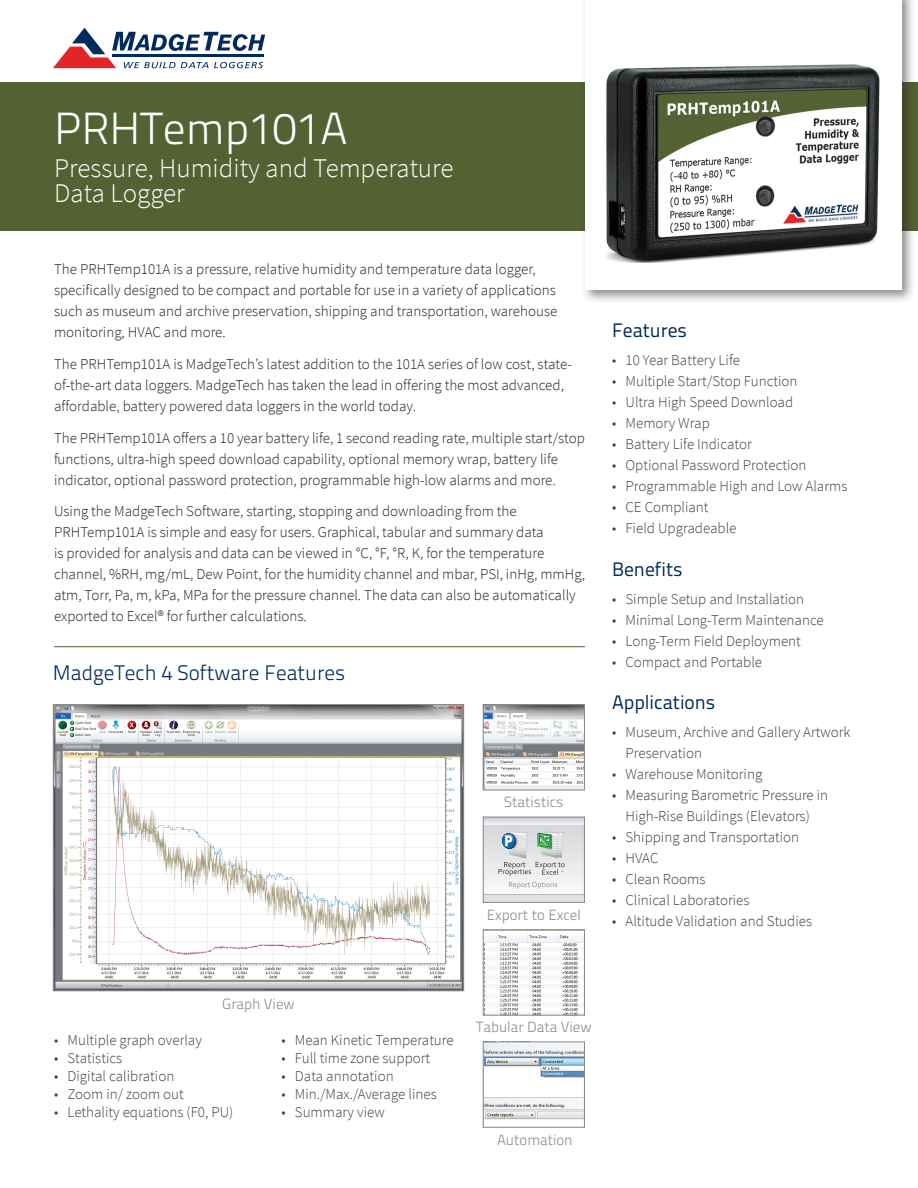
<style>
.page{position:relative;width:918px;height:1188px;background:#fff}
.page>*{position:absolute;margin:0;border:0;box-sizing:border-box;transform-origin:0 0}
.t1{font:300 45px "Titillium Text 22 L";color:#fff}
.t2{font:300 27px/25.5px "Source Sans Pro";color:#fff}
.t3{font:300 21px "Titillium Text 22 L";color:#00295c}
.Subhead{font:19.5px "Titillium Text 22 L";color:#00295c}
.body{font:300 15px/21px "Source Sans Pro";color:#231f20}
.t4{font:300 15px/21px "Source Sans Pro";color:#3e3e3f}
.t5{font:300 14.7px "Titillium Text 22 L";color:#898b8e}
</style>
<div class="page">
<div style="left:0;top:82px;width:918px;height:149px;background:#546133"></div>
<div style="left:581px;top:0;width:335px;height:304px;background:#231f20;opacity:.5"></div>
<div style="left:585px;top:0;width:317px;height:289px;background:#fff"></div>
<svg style="left:53px;top:28px;width:212px;height:40px"></svg>
<hr style="left:112px;top:54px;width:152px;height:3px;background:#00295c">
<img style="left:485px;top:706px;width:98px;height:82px">
<div style="left:483px;top:704px;width:102px;height:86px;border:1px solid #898b8e"></div>
<img style="left:485px;top:931px;width:98px;height:83px">
<div style="left:483px;top:929px;width:102px;height:87px;border:1px solid #898b8e"></div>
<img style="left:485px;top:1043px;width:98px;height:77px">
<div style="left:483px;top:1041px;width:102px;height:87px;border:1px solid #898b8e"></div>
<svg style="left:485px;top:824px;width:98px;height:63px"></svg>
<hr style="left:483px;top:825px;width:101px;height:1px;background:#b8b9bc">
<hr style="left:483px;top:894px;width:101px;height:1px;background:#b8b9bc">
<div style="left:483px;top:895px;width:101px;height:7px;background:#e0e1e3"></div>
<div style="left:483px;top:817px;width:101px;height:7px;background:#e1dee8"></div>
<div style="left:483px;top:817px;width:102px;height:86px;border:1px solid #898b8e"></div>
<svg style="left:509px;top:882px;width:48px;height:7px"></svg>
<hr style="left:54px;top:646px;width:531px;height:1px;background:#546133">
<img style="left:55px;top:706px;width:407px;height:283px">
<div style="left:53px;top:704px;width:411px;height:287px;border:1px solid #898b8e"></div>
<img style="left:605px;top:64px;width:275px;height:199px">
<svg style="left:499px;top:832px;width:66px;height:44px;background:#c0cccc"></svg>
<p class="t1" style="left:54px;top:96px;width:295px">PRHTemp101A</p>
<p class="t2" style="left:54px;top:155px;width:401px">Pressure, Humidity and Temperature<br>Data Logger</p>
<p class="body" style="left:54px;top:259px;width:505px">The PRHTemp101A is a pressure, relative humidity and temperature data logger, specifically designed to be compact and portable for use in a variety of applications such as museum and archive preservation, shipping and transportation, warehouse monitoring, HVAC and more.</p>
<p class="body" style="left:54px;top:353px;width:519px">The PRHTemp101A is MadgeTech’s latest addition to the 101A series of low cost, state&shy;of-the-art data loggers. MadgeTech has taken the lead in offering the most advanced, affordable, battery powered data loggers in the world today.</p>
<p class="body" style="left:54px;top:427px;width:532px">The PRHTemp101A offers a 10 year battery life, 1 second reading rate, multiple start/stop functions, ultra-high speed download capability, optional memory wrap, battery life indicator, optional password protection, programmable high-low alarms and more.</p>
<p class="body" style="left:54px;top:501px;width:533px">Using the MadgeTech Software, starting, stopping and downloading from the PRHTemp101A is simple and easy for users. Graphical, tabular and summary data<br>is provided for analysis and data can be viewed in °C, °F, °R, K, for the temperature channel, %RH, mg/mL, Dew Point, for the humidity channel and mbar, PSI, inHg, mmHg, atm, Torr, Pa, m, kPa, MPa for the pressure channel. The data can also be automatically exported to Excel® for further calculations.</p>
<p class="t3" style="left:53px;top:658px;width:294px">MadgeTech 4 Software Features</p>
<p class="t5" style="left:504px;top:791px;width:61px">Statistics</p>
<p class="t5" style="left:487px;top:904px;width:96px">Export to Excel</p>
<p class="Subhead" style="left:612px;top:316px;width:77px">Features</p>
<p class="t4" style="left:612px;top:350px;width:130px">• 10 Year Battery Life</p>
<p class="t4" style="left:612px;top:371px;width:187px">• Multiple Start/Stop Function</p>
<p class="t4" style="left:612px;top:392px;width:183px">• Ultra High Speed Download</p>
<p class="t4" style="left:612px;top:413px;width:99px">• Memory Wrap</p>
<p class="t4" style="left:612px;top:434px;width:141px">• Battery Life Indicator</p>
<p class="t4" style="left:612px;top:455px;width:196px">• Optional Password Protection</p>
<p class="t4" style="left:612px;top:476px;width:237px">• Programmable High and Low Alarms</p>
<p class="t4" style="left:612px;top:497px;width:98px">• CE Compliant</p>
<p class="t4" style="left:612px;top:518px;width:126px">• Field Upgradeable</p>
<p class="Subhead" style="left:612px;top:555px;width:72px">Benefits</p>
<p class="t4" style="left:612px;top:588px;width:194px">• Simple Setup and Installation</p>
<p class="t4" style="left:612px;top:609px;width:213px">• Minimal Long-Term Maintenance</p>
<p class="t4" style="left:612px;top:630px;width:190px">• Long-Term Field Deployment</p>
<p class="t4" style="left:612px;top:651px;width:152px">• Compact and Portable</p>
<p class="Subhead" style="left:612px;top:688px;width:105px">Applications</p>
<p class="t4" style="left:626px;top:722px;width:227px;text-indent:-14px">• Museum, Archive and Gallery Artwork<br>Preservation</p>
<p class="t4" style="left:612px;top:764px;width:152px">• Warehouse Monitoring</p>
<p class="t4" style="left:612px;top:785px;width:218px;text-align:center">• Measuring Barometric Pressure in<br>High-Rise Buildings (Elevators)</p>
<p class="t4" style="left:612px;top:827px;width:189px">• Shipping and Transportation</p>
<p class="t4" style="left:612px;top:848px;width:48px">• HVAC</p>
<p class="t4" style="left:612px;top:869px;width:95px">• Clean Rooms</p>
<p class="t4" style="left:612px;top:890px;width:139px">• Clinical Laboratories</p>
<p class="t4" style="left:612px;top:911px;width:202px">• Altitude Validation and Studies</p>
<p class="t5" style="left:222px;top:993px;width:74px">Graph View</p>
<p class="t4" style="left:54px;top:1030px;width:150px">• Multiple graph overlay</p>
<p class="t4" style="left:54px;top:1048px;width:70px">• Statistics</p>
<p class="t4" style="left:54px;top:1066px;width:122px">• Digital calibration</p>
<p class="t4" style="left:54px;top:1084px;width:131px">• Zoom in/ zoom out</p>
<p class="t4" style="left:54px;top:1102px;width:181px">• Lethality equations (F0, PU)</p>
<p class="t4" style="left:281px;top:1030px;width:174px">• Mean Kinetic Temperature</p>
<p class="t4" style="left:281px;top:1048px;width:150px">• Full time zone support</p>
<p class="t4" style="left:281px;top:1066px;width:114px">• Data annotation</p>
<p class="t4" style="left:281px;top:1084px;width:157px">• Min./Max./Average lines</p>
<p class="t4" style="left:281px;top:1102px;width:105px">• Summary view</p>
<p class="t5" style="left:476px;top:1016px;width:117px">Tabular Data View</p>
<p class="t5" style="left:497px;top:1129px;width:77px">Automation</p>
</div>
